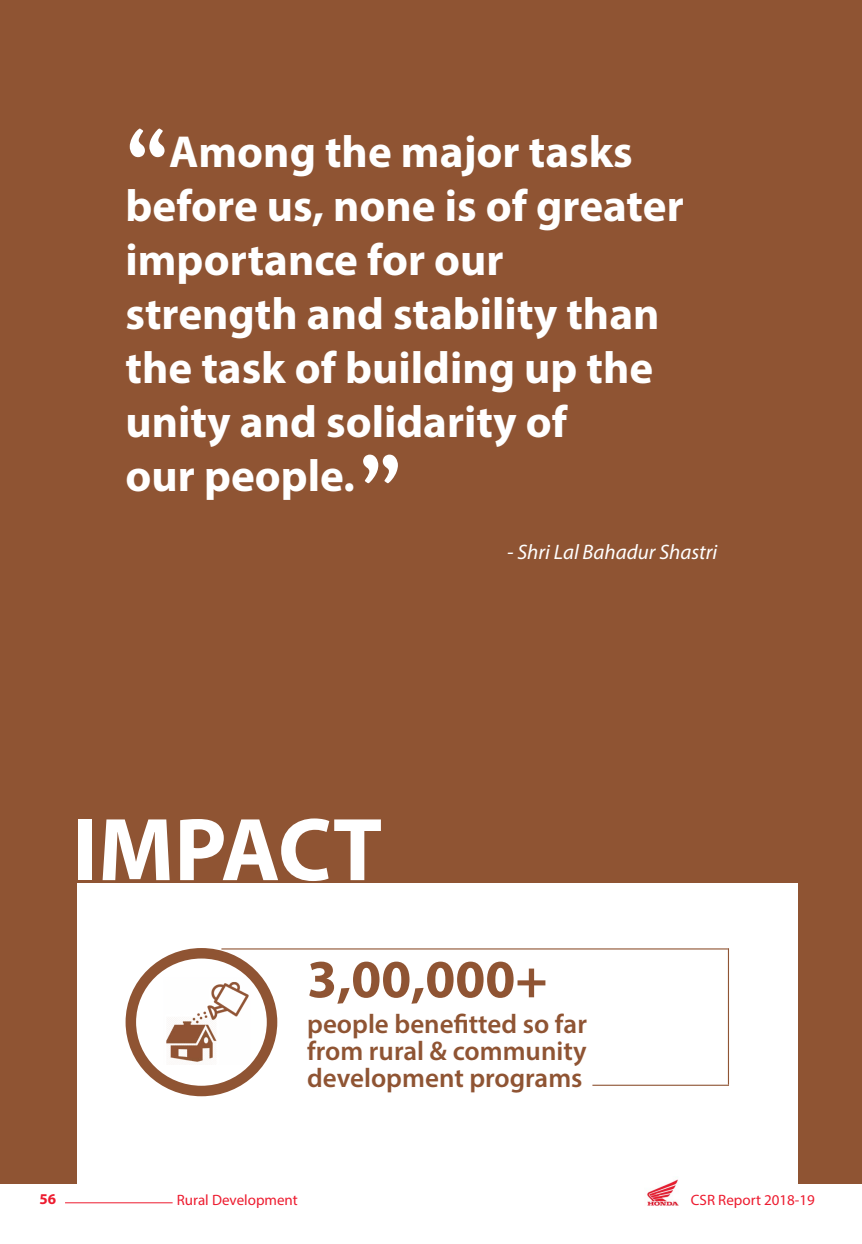
<style>
.page{position:relative;width:862px;height:1244px;background:#fff}
.page>*{position:absolute;margin:0;border:0;box-sizing:border-box;transform-origin:0 0}
.t1{font:700 90px "Myriad Pro";color:#fff}
.t2{font:condensed 90px "Bernard";color:#fff}
.t3{font:700 54px "Myriad Pro";color:#8f5433}
.t4{font:700 45px/54px "Myriad Pro";color:#fff}
.t5{font:600 27px/27px "Myriad Pro";color:#8f5433;text-align:justify}
.t6{font:italic 21px "Myriad Pro";color:#fff}
.t7{font:15px "Myriad Pro";color:#ed1b2f}
.t8{font:700 15px "Myriad Pro";color:#ed1b2f}
</style>
<div class="page">
<div style="left:0;top:0;width:861px;height:1183px;background:#8f5433"></div>
<div style="left:77px;top:884px;width:720px;height:306px;background:#fff"></div>
<svg style="left:131px;top:953px;width:141px;height:138px"></svg>
<div style="left:125px;top:948px;width:152px;height:148px;border:10px solid #8f5433;border-radius:50%"></div>
<img style="left:163px;top:977px;width:91px;height:87px">
<hr style="left:221px;top:948px;width:506px;height:1px;background:#8f5433">
<hr style="left:727px;top:948px;width:1px;height:136px;background:#8f5433">
<hr style="left:592px;top:1084px;width:136px;height:2px;background:#8f5433">
<hr style="left:65px;top:1202px;width:107px;height:1px;background:#ed1b2f">
<img style="left:647px;top:1179px;width:32px;height:27px">
<h1 class="t2" style="left:125px;top:114px;width:45px">“</h1>
<p class="t4" style="left:125px;top:123px;width:559px;text-indent:44px">Among the major tasks before us, none is of greater importance for our strength and stability than the task of building up the unity and solidarity of<br>our people.</p>
<h1 class="t2" style="left:359px;top:440px;width:45px">”</h1>
<h1 class="t1" style="left:72px;top:791px;width:311px">IMPACT</h1>
<p class="t6" style="left:507px;top:539px;width:211px">- Shri Lal Bahadur Shastri</p>
<p class="t3" style="left:307px;top:944px;width:242px">3,00,000+</p>
<p class="t5" style="left:307px;top:1010px;width:281px">people benefitted so far from rural &amp; community development programs</p>
<p class="t8" style="left:39px;top:1189px;width:18px">56</p>
<p class="t7" style="left:177px;top:1190px;width:122px">Rural Development</p>
<p class="t7" style="left:690px;top:1190px;width:125px">CSR Report 2018-19</p>
</div>
